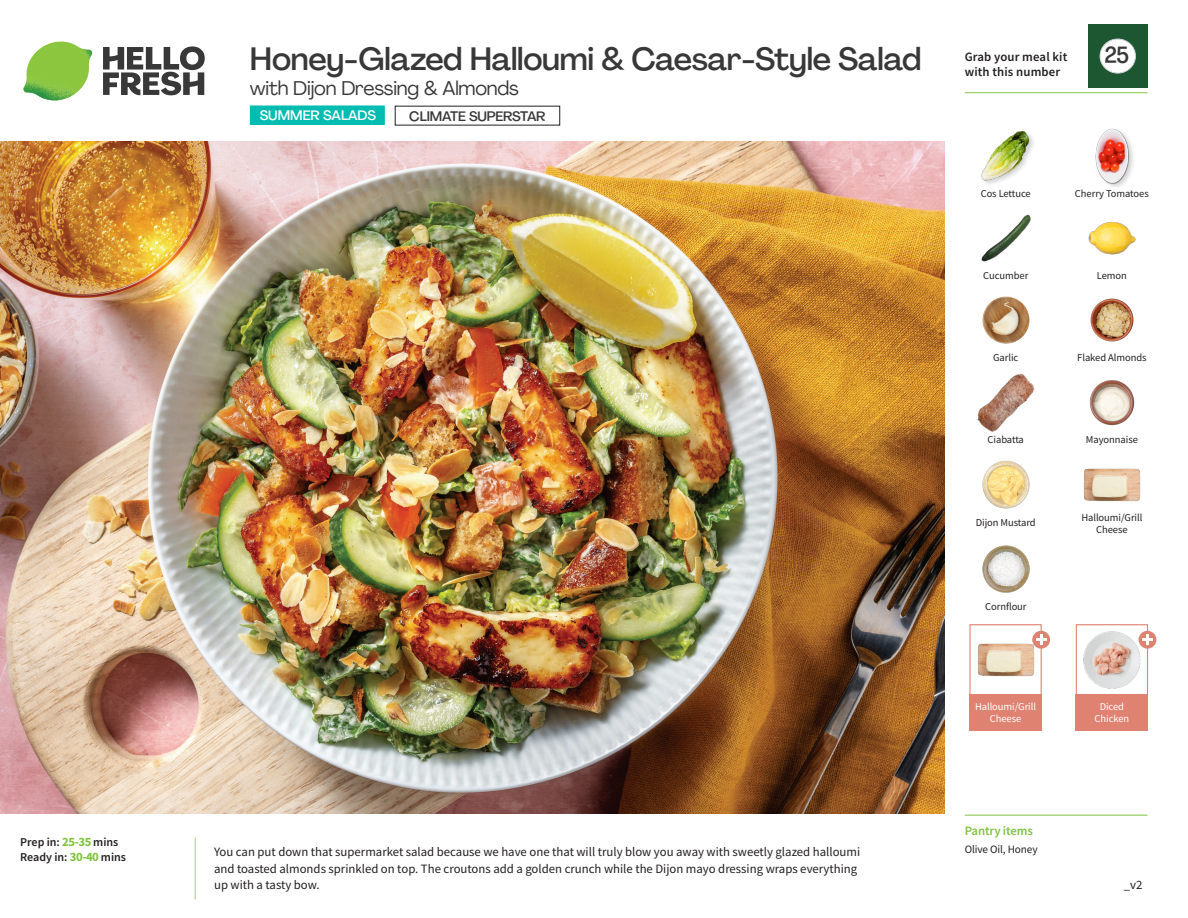
<style>
.page{position:relative;width:1188px;height:918px;background:#fff}
.page>*{position:absolute;margin:0;border:0;box-sizing:border-box;transform-origin:0 0}
._15_Titel_UK{font:500 31.5px "Agrandir";letter-spacing:-.01em;color:#383839}
._002_Label_Nr{font:500 22.8px "Agrandir";color:#383839;scale:.94 1}
._15_Titel_UK-2{font:19.5px "Agrandir";letter-spacing:-.01em;color:#383839}
.t1{font:500 13.5px "Agrandir";letter-spacing:-.01em;color:#383839}
.t2{font:500 13.5px "Agrandir";color:#fff}
.Step_6_Text_AU{font:12.75px "Source Sans Pro";color:#231f20}
.t3{font:600 12.75px/15px "Source Sans Pro";letter-spacing:.01em;color:#231f20}
._04_Headers_Front{font:600 12.75px "Source Sans Pro";letter-spacing:-.01em;color:#81c340}
.Bullet_Step_AU{font:12.75px "Source Sans Pro";color:#231f20}
._04_Intro{font:600 12px "Source Sans Pro";color:#231f20}
._05_Pantry{font:11.25px "Source Sans Pro";letter-spacing:-.01em;color:#231f20}
._18_FRONT_ingredients{font:10.5px/12px "Source Sans Pro";letter-spacing:-.005em;color:#231f20;text-align:center}
._18_FRONT_ingredients-2{font:10.5px/12px "Source Sans Pro";letter-spacing:-.005em;color:#fff;text-align:center}
.s1{font-weight:700;font-size:12.75px;color:#81c340}
</style>
<div class="page">
<svg style="left:103px;top:46px;width:102px;height:49px"></svg>
<img style="left:23px;top:42px;width:69px;height:59px">
<img style="left:0;top:142px;width:945px;height:672px">
<div style="left:250px;top:105px;width:135px;height:20px;background:#00bcb1"></div>
<div style="left:1076px;top:624px;width:72px;height:72px;border:1px solid #df8272"></div>
<div style="left:1076px;top:694px;width:72px;height:37px;background:#df8272"></div>
<div style="left:969px;top:694px;width:73px;height:37px;background:#df8272"></div>
<div style="left:969px;top:624px;width:73px;height:72px;border:1px solid #df8272"></div>
<img style="left:978px;top:634px;width:56px;height:43px">
<div style="left:1032px;top:631px;width:18px;height:18px;background:#df8272;border-radius:50%"></div>
<svg style="left:1036px;top:634px;width:10px;height:11px"></svg>
<img style="left:1090px;top:298px;width:44px;height:44px">
<img style="left:1089px;top:380px;width:46px;height:46px">
<img style="left:977px;top:374px;width:57px;height:57px">
<img style="left:982px;top:460px;width:48px;height:49px">
<img style="left:1083px;top:631px;width:58px;height:58px">
<img style="left:982px;top:296px;width:48px;height:48px">
<img style="left:981px;top:214px;width:50px;height:48px">
<img style="left:1088px;top:221px;width:48px;height:34px">
<img style="left:980px;top:131px;width:54px;height:53px">
<div style="left:1094px;top:127px;width:42px;height:64px;background:#231f20;opacity:.2"></div>
<img style="left:1094px;top:127px;width:42px;height:58px">
<img style="left:1084px;top:468px;width:57px;height:34px">
<div style="left:1139px;top:631px;width:17px;height:18px;background:#df8272;border-radius:50%"></div>
<svg style="left:1142px;top:634px;width:11px;height:11px"></svg>
<img style="left:982px;top:545px;width:48px;height:48px">
<hr style="left:965px;top:815px;width:183px;height:1px;background:#81c340">
<hr style="left:965px;top:92px;width:183px;height:1px;background:#81c340">
<div style="left:1088px;top:24px;width:60px;height:64px;background:#1d5732"></div>
<div style="left:1100px;top:39px;width:35px;height:34px;background:#fff;border-radius:50%"></div>
<div style="left:1100px;top:39px;width:36px;height:34px;border:1px solid #d1d2d4;border-radius:50%"></div>
<p class="_04_Intro" style="left:20px;top:834px;width:100px">Prep in: <span class="s1">25-35</span> mins</p>
<p class="_04_Intro" style="left:20px;top:849px;width:107px">Ready in: <span class="s1">30-40</span> mins</p>
<p class="_15_Titel_UK" style="left:250px;top:40px;width:673px">Honey-Glazed Halloumi &amp; Caesar-Style Salad</p>
<p class="_15_Titel_UK-2" style="left:250px;top:76px;width:270px">with Dijon Dressing &amp; Almonds</p>
<p class="t2" style="left:260px;top:107px;width:118px">SUMMER SALADS</p>
<p class="t1" style="left:409px;top:108px;width:138px">CLIMATE SUPERSTAR</p>
<p class="Step_6_Text_AU" style="left:214px;top:844px;width:648px">You can put down that supermarket salad because we have one that will truly blow you away with sweetly glazed halloumi</p>
<p class="Step_6_Text_AU" style="left:214px;top:860px;width:645px">and toasted almonds sprinkled on top. The croutons add a golden crunch while the Dijon mayo dressing wraps everything</p>
<p class="Step_6_Text_AU" style="left:214px;top:877px;width:107px">up with a tasty bow.</p>
<p class="t3" style="left:965px;top:49px;width:104px">Grab your meal kit with this number</p>
<p class="_002_Label_Nr" style="left:1104px;top:41px;width:28px">25</p>
<p class="_18_FRONT_ingredients" style="left:981px;top:188px;width:52px">Cos Lettuce</p>
<p class="_18_FRONT_ingredients" style="left:1075px;top:188px;width:75px">Cherry Tomatoes</p>
<p class="_18_FRONT_ingredients" style="left:983px;top:270px;width:47px">Cucumber</p>
<p class="_18_FRONT_ingredients" style="left:1097px;top:270px;width:32px">Lemon</p>
<p class="_18_FRONT_ingredients" style="left:993px;top:352px;width:27px">Garlic</p>
<p class="_18_FRONT_ingredients" style="left:1077px;top:352px;width:71px">Flaked Almonds</p>
<p class="_18_FRONT_ingredients" style="left:988px;top:434px;width:38px">Ciabatta</p>
<p class="_18_FRONT_ingredients" style="left:976px;top:516px;width:62px">Dijon Mustard</p>
<p class="_18_FRONT_ingredients" style="left:985px;top:601px;width:43px">Cornflour</p>
<p class="_18_FRONT_ingredients-2" style="left:975px;top:700px;width:63px">Halloumi/Grill<br>Cheese</p>
<p class="_04_Headers_Front" style="left:965px;top:822px;width:70px">Pantry items</p>
<p class="_05_Pantry" style="left:965px;top:842px;width:75px">Olive Oil, Honey</p>
<p class="_18_FRONT_ingredients" style="left:1086px;top:434px;width:53px">Mayonnaise</p>
<p class="_18_FRONT_ingredients" style="left:1081px;top:511px;width:63px">Halloumi/Grill<br>Cheese</p>
<p class="_18_FRONT_ingredients-2" style="left:1095px;top:700px;width:36px">Diced<br>Chicken</p>
<p class="Bullet_Step_AU" style="left:1124px;top:877px;width:20px">_v2</p>
</div>
